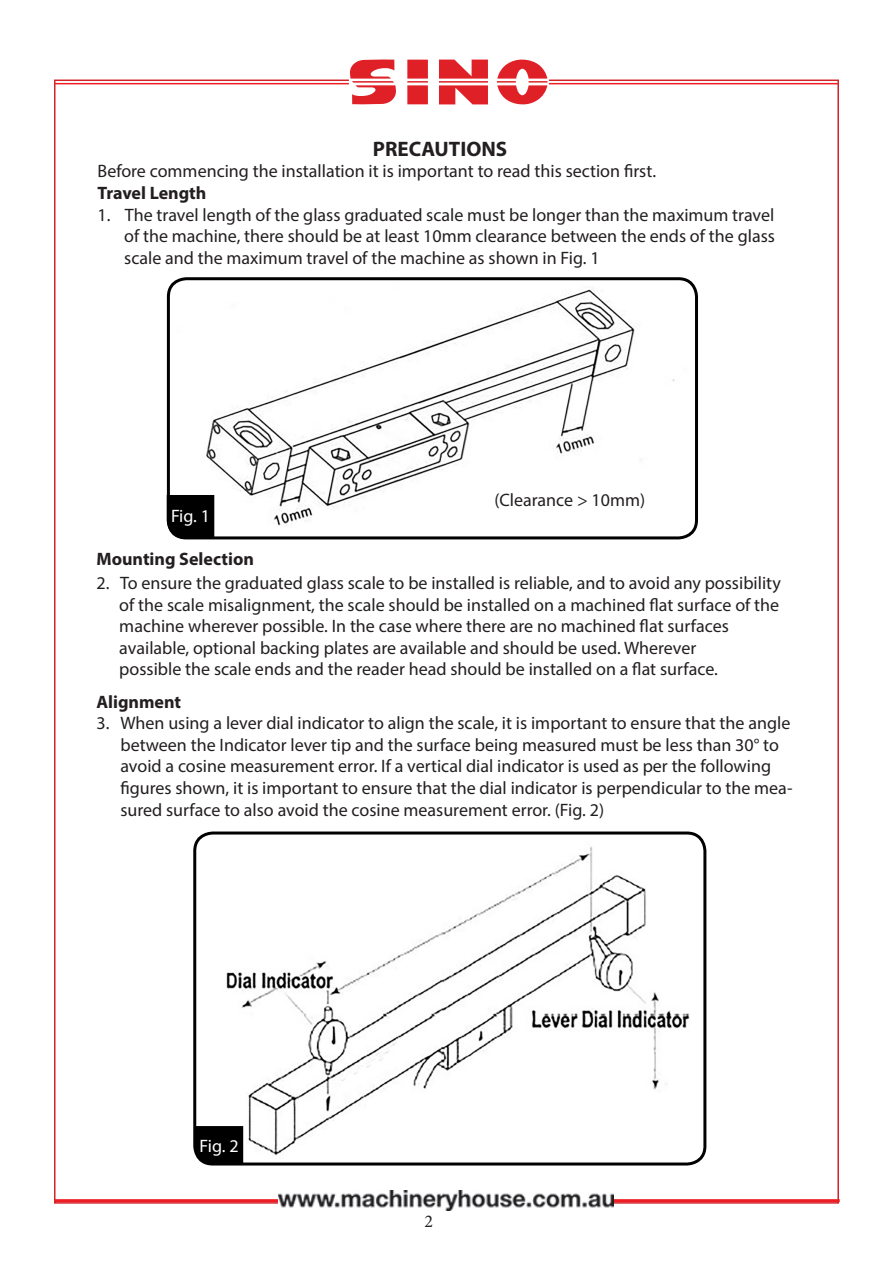
<style>
.page{position:relative;width:893px;height:1263px;background:#fff}
.page>*{position:absolute;margin:0;border:0;box-sizing:border-box;transform-origin:0 0}
.t1{font:700 21px "Myriad Pro";color:#231f20}
.t2{font:18px/21.6px "Myriad Pro";color:#231f20;text-align:justify}
.t3{font:700 18px "Myriad Pro";color:#231f20}
.Paragraph_Style_1{font:18px "Myriad Pro";letter-spacing:-.015em;color:#fff}
.t4{font:18px "Minion Pro";color:#231f20}
</style>
<div class="page">
<hr style="left:54px;top:83px;width:785px;height:1px;background:#ee1d23">
<hr style="left:55px;top:1199px;width:785px;height:3px;background:#ee1d23">
<img style="left:278px;top:1190px;width:336px;height:21px">
<svg style="left:349px;top:59px;width:200px;height:46px"></svg>
<img style="left:168px;top:281px;width:528px;height:257px">
<div style="left:167px;top:277px;width:531px;height:262px;border:3px solid #000;border-radius:18px"></div>
<img style="left:197px;top:835px;width:508px;height:329px">
<div style="left:193px;top:831px;width:513px;height:334px;border:3px solid #000;border-radius:18px"></div>
<div style="left:195px;top:1126px;width:48px;height:38px;background:#000"></div>
<div style="left:167px;top:495px;width:47px;height:44px;background:#000"></div>
<p class="t1" style="left:373px;top:135px;width:136px">PRECAUTIONS</p>
<p class="t2" style="left:98px;top:160px;width:560px">Before commencing the installation it is important to read this section first.</p>
<p class="t3" style="left:98px;top:181px;width:110px">Travel Length</p>
<p class="t2" style="left:124px;top:203px;width:652px;text-indent:-27px">1. The travel length of the glass graduated scale must be longer than the maximum travel of the machine, there should be at least 10mm clearance between the ends of the glass scale and the maximum travel of the machine as shown in Fig. 1</p>
<p class="Paragraph_Style_1" style="left:171px;top:505px;width:41px">Fig. 1</p>
<p class="t2" style="left:494px;top:489px;width:152px">(Clearance &gt; 10mm)</p>
<p class="t3" style="left:96px;top:547px;width:159px">Mounting Selection</p>
<p class="t2" style="left:119px;top:572px;width:663px;text-indent:-23px">2. To ensure the graduated glass scale to be installed is reliable, and to avoid any possibility of the scale misalignment, the scale should be installed on a machined flat surface of the machine wherever possible. In the case where there are no machined flat surfaces</p>
<p class="t2" style="left:119px;top:637px;width:578px">available, optional backing plates are available and should be used. Wherever</p>
<p class="t2" style="left:119px;top:658px;width:600px">possible the scale ends and the reader head should be installed on a flat surface.</p>
<p class="t3" style="left:96px;top:690px;width:86px">Alignment</p>
<p class="t2" style="left:120px;top:712px;width:674px;text-align:left">When using a lever dial indicator to align the scale, it is important to ensure that the angle between the Indicator lever tip and the surface being measured must be less than 30° to avoid a cosine measurement error. If a vertical dial indicator is used as per the following figures shown, it is important to ensure that the dial indicator is perpendicular to the mea&shy;sured surface to also avoid the cosine measurement error. (Fig. 2)</p>
<p class="t2" style="left:96px;top:712px;width:14px">3.</p>
<p class="Paragraph_Style_1" style="left:200px;top:1135px;width:41px">Fig. 2</p>
<p class="t4" style="left:424px;top:1209px;width:10px">2</p>
</div>
